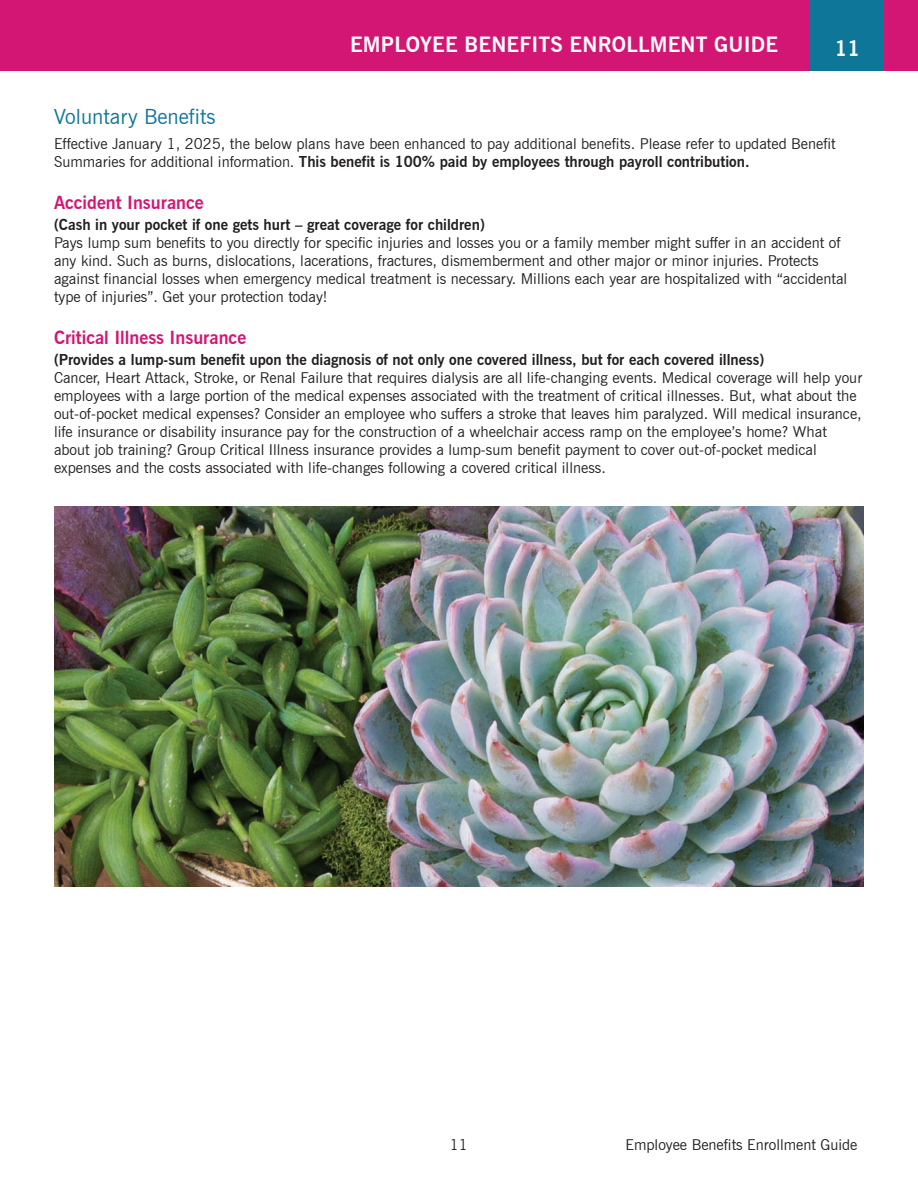
<style>
.page{position:relative;width:918px;height:1188px;background:#fff}
.page>*{position:absolute;margin:0;border:0;box-sizing:border-box;transform-origin:0 0}
.t1{font:700 21px "News Gothic BT";letter-spacing:.01em;color:#fff}
.t2{font:21px "News Gothic BT";color:#0e7699}
.t3{font:700 18px "News Gothic BT";color:#d31673}
.t4{font:15px/18px "News Gothic BT";color:#231f20}
.t5{font:700 15px "News Gothic BT";color:#231f20}
.s1{font-weight:700}
</style>
<div class="page">
<div style="left:0;top:0;width:918px;height:71px;background:#d31673"></div>
<div style="left:810px;top:0;width:74px;height:71px;background:#0e7699"></div>
<img style="left:54px;top:507px;width:810px;height:380px">
<h1 class="t1" style="left:350px;top:32px;width:430px">EMPLOYEE BENEFITS ENROLLMENT GUIDE</h1>
<h1 class="t1" style="left:835px;top:35px;width:27px">11</h1>
<h1 class="t2" style="left:54px;top:104px;width:163px">Voluntary Benefits</h1>
<p class="t4" style="left:54px;top:134px;width:783px">Effective January 1, 2025, the below plans have been enhanced to pay additional benefits. Please refer to updated Benefit<br>Summaries for additional information. <span class="s1">This benefit is 100% paid by employees through payroll contribution.</span></p>
<p class="t3" style="left:54px;top:191px;width:151px">Accident Insurance</p>
<p class="t5" style="left:54px;top:215px;width:432px">(Cash in your pocket if one gets hurt – great coverage for children)</p>
<p class="t4" style="left:54px;top:233px;width:795px">Pays lump sum benefits to you directly for specific injuries and losses you or a family member might suffer in an accident of any kind. Such as burns, dislocations, lacerations, fractures, dismemberment and other major or minor injuries. Protects against financial losses when emergency medical treatment is necessary. Millions each year are hospitalized with “accidental type of injuries”. Get your protection today!</p>
<p class="t3" style="left:54px;top:326px;width:194px">Critical Illness Insurance</p>
<p class="t5" style="left:54px;top:350px;width:712px">(Provides a lump-sum benefit upon the diagnosis of not only one covered illness, but for each covered illness)</p>
<p class="t4" style="left:54px;top:368px;width:810px">Cancer, Heart Attack, Stroke, or Renal Failure that requires dialysis are all life-changing events. Medical coverage will help your employees with a large portion of the medical expenses associated with the treatment of critical illnesses. But, what about the out-of-pocket medical expenses? Consider an employee who suffers a stroke that leaves him paralyzed. Will medical insurance, life insurance or disability insurance pay for the construction of a wheelchair access ramp on the employee’s home? What about job training? Group Critical Illness insurance provides a lump-sum benefit payment to cover out-of-pocket medical expenses and the costs associated with life-changes following a covered critical illness.</p>
<p class="t4" style="left:450px;top:1135px;width:20px">11</p>
<p class="t4" style="left:626px;top:1135px;width:233px">Employee Benefits Enrollment Guide</p>
</div>
